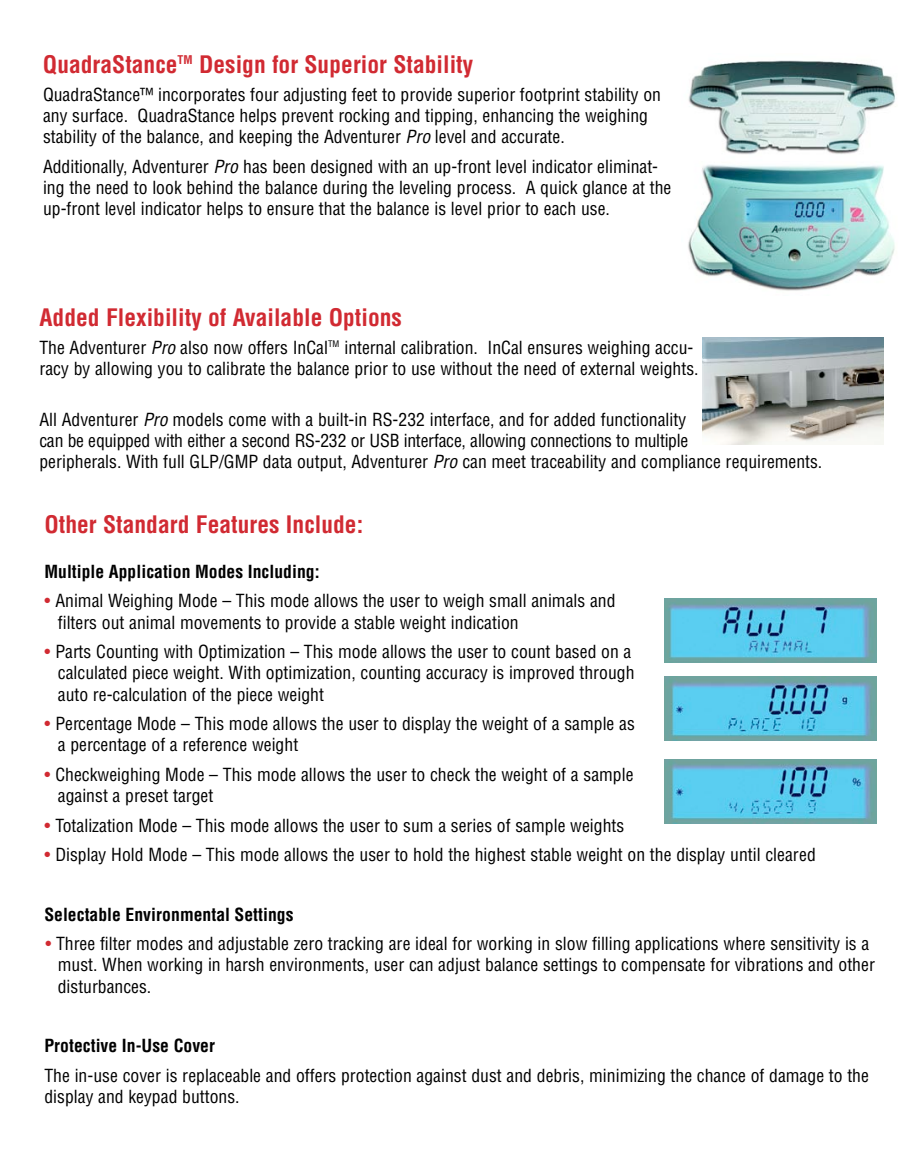
<style>
.page{position:relative;width:901px;height:1166px;background:#fff}
.page>*{position:absolute;margin:0;border:0;box-sizing:border-box;transform-origin:0 0}
.t1{font:700 condensed 23.45px "Helvetica";color:#d12a32}
.t2{font:condensed 17.68px/21.2px "Helvetica";color:#000}
.t3{font:700 condensed 17.68px "Helvetica";color:#000}
.s1{font-style:italic}
.s2{color:#d12a32}
</style>
<div class="page">
<img style="left:688px;top:60px;width:208px;height:231px">
<img style="left:702px;top:337px;width:181px;height:107px">
<img style="left:664px;top:759px;width:212px;height:64px">
<img style="left:664px;top:598px;width:212px;height:65px">
<img style="left:664px;top:677px;width:212px;height:64px">
<h1 class="t1" style="left:43px;top:55px;width:432px">QuadraStance<sup>TM</sup> Design for Superior Stability</h1>
<p class="t2" style="left:43px;top:86px;width:619px">QuadraStance™ incorporates four adjusting feet to provide superior footprint stability on any surface. QuadraStance helps prevent rocking and tipping, enhancing the weighing stability of the balance, and keeping the Adventurer <span class="s1">Pro</span> level and accurate.</p>
<p class="t2" style="left:43px;top:158px;width:630px">Additionally, Adventurer <span class="s1">Pro</span> has been designed with an up-front level indicator eliminat&shy;ing the need to look behind the balance during the leveling process. A quick glance at the up-front level indicator helps to ensure that the balance is level prior to each use.</p>
<h1 class="t1" style="left:39px;top:308px;width:364px">Added Flexibility of Available Options</h1>
<p class="t2" style="left:39px;top:339px;width:660px">The Adventurer <span class="s1">Pro</span> also now offers InCal<sup>TM</sup> internal calibration. InCal ensures weighing accu&shy;racy by allowing you to calibrate the balance prior to use without the need of external weights.</p>
<p class="t2" style="left:39px;top:410px;width:784px">All Adventurer <span class="s1">Pro</span> models come with a built-in RS-232 interface, and for added functionality<br>can be equipped with either a second RS-232 or USB interface, allowing connections to multiple<br>peripherals. With full GLP/GMP data output, Adventurer <span class="s1">Pro</span> can meet traceability and compliance requirements.</p>
<h1 class="t1" style="left:44px;top:515px;width:320px">Other Standard Features Include:</h1>
<p class="t3" style="left:44px;top:564px;width:277px">Multiple Application Modes Including:</p>
<p class="t2" style="left:58px;top:592px;width:559px;text-indent:-13px"><span class="s2">•</span> Animal Weighing Mode – This mode allows the user to weigh small animals and filters out animal movements to provide a stable weight indication</p>
<p class="t2" style="left:58px;top:643px;width:578px;text-indent:-13px"><span class="s2">•</span> Parts Counting with Optimization – This mode allows the user to count based on a calculated piece weight. With optimization, counting accuracy is improved through auto re-calculation of the piece weight</p>
<p class="t2" style="left:58px;top:715px;width:578px;text-indent:-13px"><span class="s2">•</span> Percentage Mode – This mode allows the user to display the weight of a sample as a percentage of a reference weight</p>
<p class="t2" style="left:58px;top:765px;width:577px;text-indent:-13px"><span class="s2">•</span> Checkweighing Mode – This mode allows the user to check the weight of a sample against a preset target</p>
<p class="t2" style="left:44px;top:816px;width:581px"><span class="s2">•</span> Totalization Mode – This mode allows the user to sum a series of sample weights</p>
<p class="t2" style="left:44px;top:846px;width:772px"><span class="s2">•</span> Display Hold Mode – This mode allows the user to hold the highest stable weight on the display until cleared</p>
<p class="t3" style="left:44px;top:907px;width:251px">Selectable Environmental Settings</p>
<p class="t2" style="left:58px;top:935px;width:818px;text-indent:-12px"><span class="s2">•</span> Three filter modes and adjustable zero tracking are ideal for working in slow filling applications where sensitivity is a must. When working in harsh environments, user can adjust balance settings to compensate for vibrations and other disturbances.</p>
<p class="t3" style="left:44px;top:1039px;width:172px">Protective In-Use Cover</p>
<p class="t2" style="left:44px;top:1066px;width:826px">The in-use cover is replaceable and offers protection against dust and debris, minimizing the chance of damage to the display and keypad buttons.</p>
</div>
